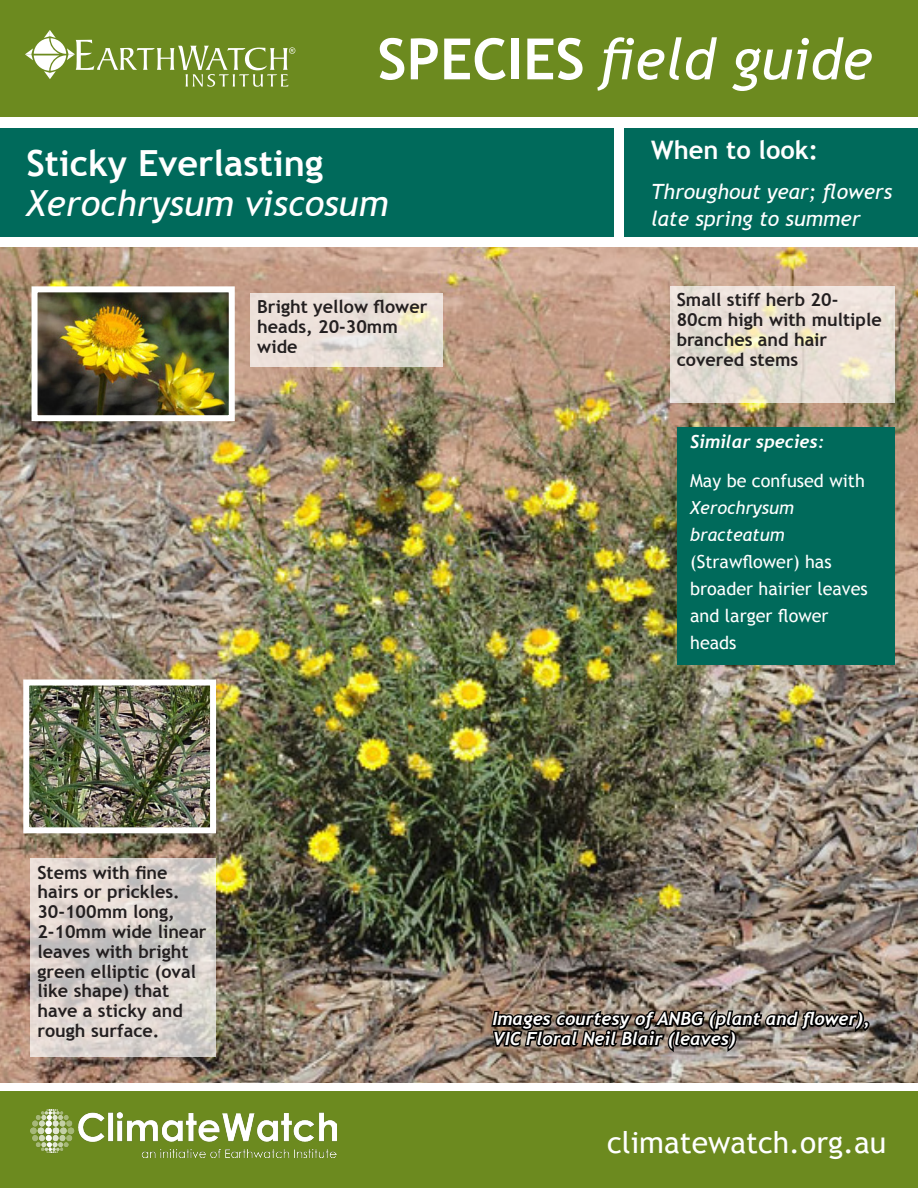
<style>
.page{position:relative;width:918px;height:1188px;background:#fff}
.page>*{position:absolute;margin:0;border:0;box-sizing:border-box;transform-origin:0 0}
.Bulllet_list{font:italic 57px "Trebuchet MS";color:#fff}
.Bulllet_list-2{font:italic 36px "Trebuchet MS";color:#fff}
.Bulllet_list-3{font:700 36px "Trebuchet MS";color:#fff}
.Bulllet_list-4{font:30px "Trebuchet MS";color:#fff}
.Bulllet_list-5{font:700 25.5px "Trebuchet MS";color:#fff}
.Bulllet_list-6{font:italic 21px/27px "Trebuchet MS";color:#fff}
.t1{font:700 18px/19.8px "Trebuchet MS";color:#231f20}
.Bulllet_list-7{font:18px/27px "Trebuchet MS";color:#fff}
.Bulllet_list-8{font:italic 700 18px/19.8px "Trebuchet";color:#fff}
.t2{font:13.5px "DINOT";color:#fff}
.s1{font-weight:700;font-style:normal}
.s2{font-style:italic}
</style>
<div class="page">
<img style="left:0;top:247px;width:918px;height:835px">
<img style="left:39px;top:293px;width:189px;height:121px">
<div style="left:32px;top:286px;width:203px;height:135px;border:6px solid #fff"></div>
<div style="left:0;top:1092px;width:918px;height:96px;background:#6c8a1f"></div>
<div style="left:0;top:0;width:918px;height:117px;background:#6c8a1f"></div>
<div style="left:0;top:129px;width:614px;height:108px;background:#006a5b"></div>
<div style="left:624px;top:129px;width:294px;height:108px;background:#006a5b"></div>
<svg style="left:25px;top:30px;width:270px;height:57px"></svg>
<svg style="left:251px;top:293px;width:192px;height:74px;background:#e8dfd7"></svg>
<svg style="left:489px;top:986px;width:382px;height:74px;background:#70645a"></svg>
<svg style="left:670px;top:286px;width:225px;height:117px;background:#e8dfd4"></svg>
<div style="left:677px;top:428px;width:218px;height:237px;background:#006a5b"></div>
<img style="left:31px;top:1110px;width:305px;height:48px">
<svg style="left:31px;top:859px;width:185px;height:198px;background:#d7d0cb"></svg>
<img style="left:30px;top:687px;width:179px;height:139px">
<div style="left:23px;top:680px;width:193px;height:153px;border:6px solid #fff"></div>
<p class="Bulllet_list" style="left:377px;top:25px;width:497px"><span class="s1">SPECIES</span> field guide</p>
<p class="Bulllet_list-3" style="left:26px;top:141px;width:298px">Sticky Everlasting</p>
<p class="Bulllet_list-2" style="left:26px;top:182px;width:364px">Xerochrysum viscosum</p>
<p class="t1" style="left:257px;top:297px;width:172px">Bright yellow flower heads, 20-30mm wide</p>
<p class="Bulllet_list-5" style="left:651px;top:134px;width:168px">When to look:</p>
<p class="Bulllet_list-6" style="left:651px;top:178px;width:242px">Throughout year; flowers late spring to summer</p>
<p class="t1" style="left:677px;top:290px;width:207px">Small stiff herb 20-<br>80cm high with multiple branches and hair covered stems</p>
<p class="Bulllet_list-8" style="left:690px;top:432px;width:136px">Similar species:</p>
<p class="Bulllet_list-7" style="left:690px;top:468px;width:179px">May be confused with<br><span class="s2">Xerochrysum bracteatum </span>(Strawflower) has broader hairier leaves and larger flower heads</p>
<p class="t1" style="left:37px;top:862px;width:171px">Stems with fine hairs or prickles.<br>30-100mm long,<br>2-10mm wide linear leaves with bright green elliptic (oval like shape) that have a sticky and rough surface.</p>
<p class="Bulllet_list-8" style="left:492px;top:1009px;width:379px">Images courtesy of ANBG (plant and flower),<br>VIC Floral Neil Blair (leaves)</p>
<p class="Bulllet_list-4" style="left:607px;top:1124px;width:281px">climatewatch.org.au</p>
<p class="t2" style="left:724px;top:1142px;width:177px">© Nadiah Roslan/Earthwatch</p>
</div>
